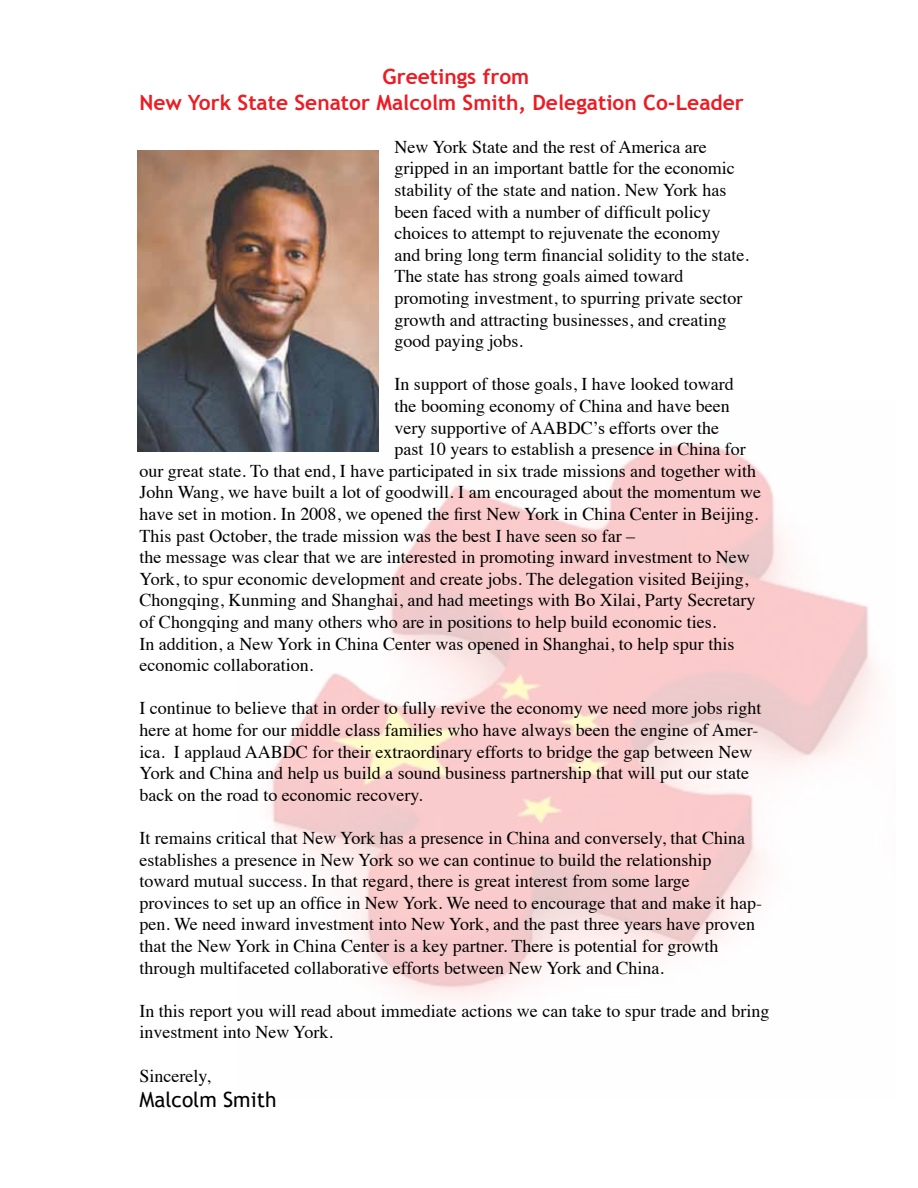
<style>
.page{position:relative;width:918px;height:1188px;background:#fff}
.page>*{position:absolute;margin:0;border:0;box-sizing:border-box;transform-origin:0 0}
.t1{font:700 21px/25.2px "Trebuchet MS";color:#ed1c24}
.t2{font:21px "Trebuchet MS";color:#000}
.t3{font:18px/21.6px "Times";color:#000}
</style>
<div class="page">
<img style="left:235px;top:400px;width:641px;height:601px">
<img style="left:137px;top:150px;width:241px;height:301px">
<p class="t1" style="left:139px;top:64px;width:606px;text-indent:243px">Greetings from<br>New York State Senator Malcolm Smith, Delegation Co-Leader</p>
<p class="t3" style="left:395px;top:134px;width:356px">New York State and the rest of America are gripped in an important battle for the economic stability of the state and nation. New York has been faced with a number of difficult policy choices to attempt to rejuvenate the economy and bring long term financial solidity to the state.<br>The state has strong goals aimed toward promoting investment, to spurring private sector growth and attracting businesses, and creating good paying jobs.</p>
<p class="t3" style="left:395px;top:372px;width:341px">In support of those goals, I have looked toward</p>
<p class="t3" style="left:395px;top:394px;width:337px">the booming economy of China and have been</p>
<p class="t3" style="left:395px;top:415px;width:326px">very supportive of AABDC’s efforts over the</p>
<p class="t3" style="left:395px;top:437px;width:353px">past 10 years to establish a presence in China for</p>
<p class="t3" style="left:140px;top:458px;width:618px">our great state. To that end, I have participated in six trade missions and together with</p>
<p class="t3" style="left:140px;top:480px;width:623px">John Wang, we have built a lot of goodwill. I am encouraged about the momentum we</p>
<p class="t3" style="left:140px;top:502px;width:620px">have set in motion. In 2008, we opened the first New York in China Center in Beijing.</p>
<p class="t3" style="left:140px;top:523px;width:497px">This past October, the trade mission was the best I have seen so far –</p>
<p class="t3" style="left:140px;top:545px;width:612px">the message was clear that we are interested in promoting inward investment to New</p>
<p class="t3" style="left:140px;top:566px;width:610px">York, to spur economic development and create jobs. The delegation visited Beijing,</p>
<p class="t3" style="left:140px;top:588px;width:617px">Chongqing, Kunming and Shanghai, and had meetings with Bo Xilai, Party Secretary</p>
<p class="t3" style="left:140px;top:610px;width:578px">of Chongqing and many others who are in positions to help build economic ties.</p>
<p class="t3" style="left:140px;top:631px;width:596px">In addition, a New York in China Center was opened in Shanghai, to help spur this</p>
<p class="t3" style="left:140px;top:653px;width:175px">economic collaboration.</p>
<p class="t3" style="left:139px;top:696px;width:623px">I continue to believe that in order to fully revive the economy we need more jobs right here at home for our middle class families who have always been the engine of Amer&shy;ica. I applaud AABDC for their extraordinary efforts to bridge the gap between New York and China and help us build a sound business partnership that will put our state back on the road to economic recovery.</p>
<p class="t3" style="left:139px;top:826px;width:624px">It remains critical that New York has a presence in China and conversely, that China establishes a presence in New York so we can continue to build the relationship toward mutual success. In that regard, there is great interest from some large provinces to set up an office in New York. We need to encourage that and make it hap&shy;pen. We need inward investment into New York, and the past three years have proven that the New York in China Center is a key partner. There is potential for growth through multifaceted collaborative efforts between New York and China.</p>
<p class="t3" style="left:139px;top:998px;width:631px">In this report you will read about immediate actions we can take to spur trade and bring investment into New York.</p>
<p class="t3" style="left:139px;top:1063px;width:73px">Sincerely,</p>
<p class="t2" style="left:140px;top:1087px;width:139px">Malcolm Smith</p>
</div>
